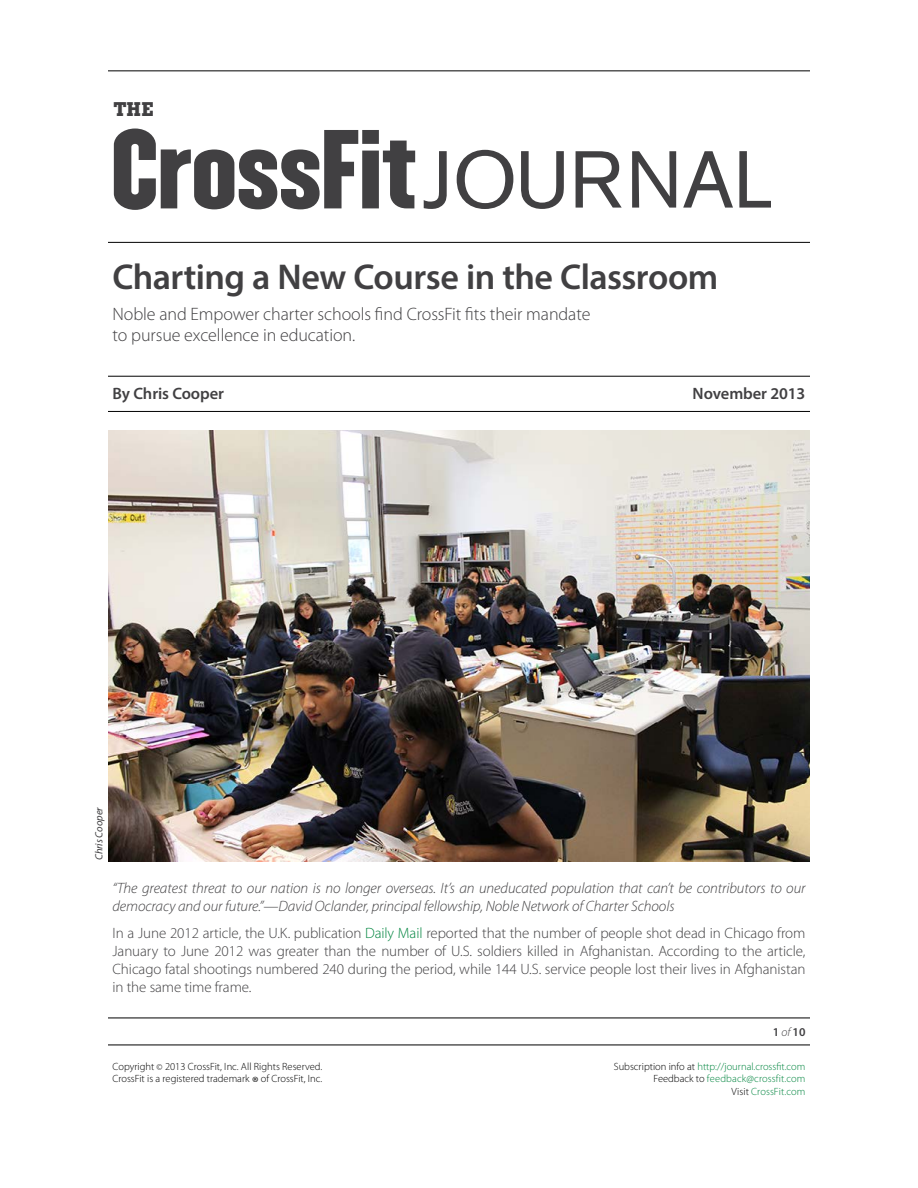
<style>
.page{position:relative;width:918px;height:1188px;background:#fff}
.page>*{position:absolute;margin:0;border:0;box-sizing:border-box;transform-origin:0 0}
.t1{font:79.8px "Akzidenz Grotesk BE";color:#414042}
.t2{font:600 36px "Myriad Pro";letter-spacing:-.015em;color:#414042}
.t3{font:700 19.65px "Boton";color:#414042}
.t4{font:300 18px/21px "Myriad Pro";letter-spacing:-.005em;color:#414042}
.t5{font:600 16.5px "Myriad Pro";letter-spacing:-.005em;color:#414042}
.t6{font:300 15px/18px "Myriad Pro";letter-spacing:-.005em;color:#414042;text-align:justify}
.t7{font:italic 300 15px/18px "Myriad Pro";letter-spacing:-.005em;color:#414042}
.t8{font:600 12px "Myriad Pro";color:#414042}
.t9{font:300 10.5px/12.6px "Myriad Pro";color:#00853f;text-align:right}
.t10{font:300 10.5px/12px "Myriad Pro";color:#000}
.t11{font:italic 10.5px "Myriad Pro";letter-spacing:-.005em;color:#414042}
.s1{color:#00853f}
.s2{font-weight:300;font-style:italic}
.s3{font-size:9px}
.s4{font-size:16.5px}
.s5{color:#000}
</style>
<div class="page">
<hr style="left:108px;top:1018px;width:702px;height:1px;background:#000">
<hr style="left:108px;top:1045px;width:702px;height:1px;background:#000">
<svg style="left:114px;top:129px;width:301px;height:81px"></svg>
<hr style="left:108px;top:242px;width:702px;height:1px;background:#000">
<hr style="left:108px;top:71px;width:702px;height:1px;background:#000">
<hr style="left:108px;top:376px;width:702px;height:1px;background:#000">
<hr style="left:108px;top:411px;width:702px;height:1px;background:#000">
<img style="left:108px;top:431px;width:702px;height:431px">
<h3 class="t3" style="left:114px;top:98px;width:41px">THE</h3>
<h1 class="t1" style="left:423px;top:132px;width:354px">JOURNAL</h1>
<h2 class="t2" style="left:112px;top:254px;width:607px">Charting a New Course in the Classroom</h2>
<p class="t4" style="left:112px;top:304px;width:479px">Noble and Empower charter schools find CrossFit fits their mandate to pursue excellence in education.</p>
<p class="t5" style="left:112px;top:383px;width:113px">By Chris Cooper</p>
<p class="t5" style="left:693px;top:383px;width:114px">November 2013</p>
<p class="t11" style="left:92px;top:860px;width:55px;rotate:-90deg">Chris Cooper</p>
<p class="t7" style="left:112px;top:880px;width:695px">“The greatest threat to our nation is no longer overseas. It’s an uneducated population that can’t be contributors to our democracy and our future.”—David Oclander, principal fellowship, Noble Network of Charter Schools</p>
<p class="t6" style="left:112px;top:925px;width:695px">In a June 2012 article, the U.K. publication <span class="s1">Daily Mail</span> reported that the number of people shot dead in Chicago from January to June 2012 was greater than the number of U.S. soldiers killed in Afghanistan. According to the article, Chicago fatal shootings numbered 240 during the period, while 144 U.S. service people lost their lives in Afghanistan in the same time frame.</p>
<p class="t8" style="left:773px;top:1024px;width:34px">1 <span class="s2">of</span> 10</p>
<p class="t10" style="left:112px;top:1061px;width:211px">Copyright <span class="s3">©</span> 2013 CrossFit, Inc. All Rights Reserved.<br>CrossFit is a registered trademark <span class="s4">®</span> of CrossFit, Inc.</p>
<p class="t9" style="left:614px;top:1060px;width:193px"><span class="s5">Subscription info at</span> http://journal.crossfit.com<br><span class="s5">Feedback to</span> feedback@crossfit.com<br><span class="s5">Visit</span> CrossFit.com</p>
</div>
